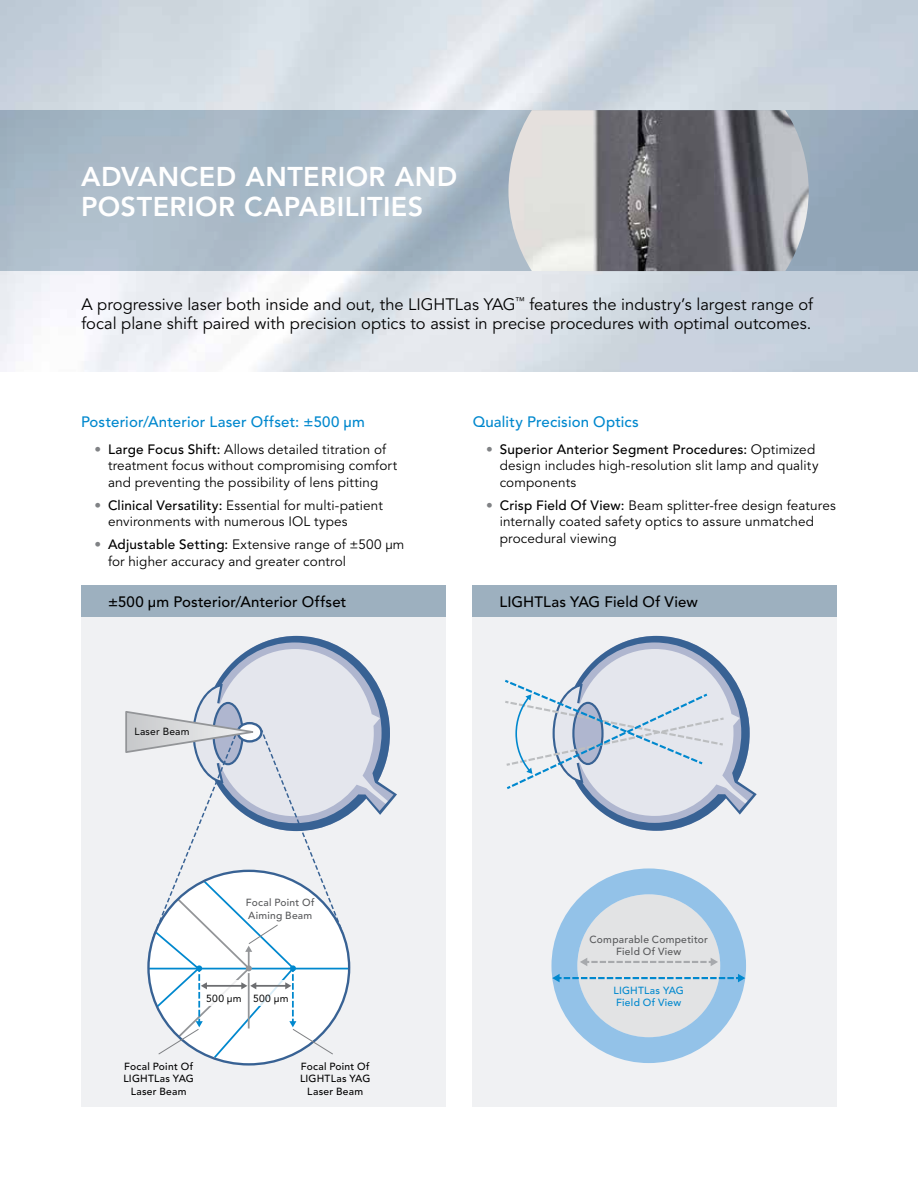
<style>
.page{position:relative;width:918px;height:1188px;background:#fff}
.page>*{position:absolute;margin:0;border:0;box-sizing:border-box;transform-origin:0 0}
.t1{font:800 27px/30px "Avenir";letter-spacing:.015em;color:#fff}
.t2{font:16.5px/19.5px "Avenir";color:#000}
.t3{font:500 15px "Avenir";letter-spacing:.01em;color:#0088ce}
.t4{font:500 15px "Avenir";letter-spacing:.01em;color:#000}
.t5{font:13.5px/16.5px "Avenir";letter-spacing:.01em;color:#000}
.t6{font:500 10.2px/12.3px "Avenir";letter-spacing:.025em;color:#000;text-align:center}
.t7{font:500 10.2px/12.3px "Avenir";letter-spacing:.025em;color:#58595b;text-align:center}
.t8{font:500 10.2px/12.3px "Avenir";letter-spacing:.02em;color:#0088ce}
.t9{font:10.2px "Avenir";letter-spacing:.025em;color:#000}
.s1{color:#808285}
.s2{font-weight:500}
</style>
<div class="page">
<svg style="left:81px;top:586px;width:365px;height:521px;fill:#f0f1f3"></svg>
<svg style="left:0;top:110px;width:918px;height:161px;background:#a7b8c6"></svg>
<img style="left:508px;top:110px;width:301px;height:161px">
<div style="left:472px;top:586px;width:365px;height:521px;background:#f0f1f3"></div>
<svg style="left:551px;top:868px;width:195px;height:195px"></svg>
<svg style="left:505px;top:636px;width:252px;height:195px"></svg>
<svg style="left:125px;top:636px;width:272px;height:424px"></svg>
<h1 class="t1" style="left:81px;top:161px;width:378px">ADVANCED ANTERIOR AND<br>POSTERIOR CAPABILITIES</h1>
<p class="t2" style="left:81px;top:295px;width:733px">A progressive laser both inside and out, the LIGHTLas YAG<sup>™</sup> features the industry’s largest range of focal plane shift paired with precision optics to assist in precise procedures with optimal outcomes.</p>
<p class="t3" style="left:81px;top:413px;width:285px">Posterior/Anterior Laser Offset: ±500 µm</p>
<p class="t5" style="left:108px;top:441px;width:291px;text-indent:-14px"><span class="s1">•</span> <span class="s2">Large Focus Shift:</span> Allows detailed titration of treatment focus without compromising comfort and preventing the possibility of lens pitting</p>
<p class="t5" style="left:108px;top:497px;width:276px;text-indent:-14px"><span class="s1">•</span> <span class="s2">Clinical Versatility:</span> Essential for multi-patient environments with numerous IOL types</p>
<p class="t5" style="left:108px;top:537px;width:298px;text-indent:-14px"><span class="s1">•</span> <span class="s2">Adjustable Setting:</span> Extensive range of ±500 µm for higher accuracy and greater control</p>
<p class="t4" style="left:108px;top:593px;width:240px">±500 µm Posterior/Anterior Offset</p>
<p class="t9" style="left:134px;top:726px;width:57px">Laser Beam</p>
<p class="t7" style="left:246px;top:897px;width:70px;text-align:left">Focal Point Of<br>Aiming Beam</p>
<p class="t9" style="left:206px;top:992px;width:84px">500 µm 500 µm</p>
<p class="t6" style="left:123px;top:1061px;width:72px">Focal Point Of<br>LIGHTLas YAG<br>Laser Beam</p>
<p class="t6" style="left:300px;top:1061px;width:72px">Focal Point Of<br>LIGHTLas YAG<br>Laser Beam</p>
<p class="t3" style="left:473px;top:413px;width:168px">Quality Precision Optics</p>
<p class="t5" style="left:500px;top:441px;width:320px;text-indent:-14px"><span class="s1">•</span> <span class="s2">Superior Anterior Segment Procedures:</span> Optimized design includes high-resolution slit lamp and quality components</p>
<p class="t5" style="left:500px;top:497px;width:338px;text-indent:-14px"><span class="s1">•</span> <span class="s2">Crisp Field Of View:</span> Beam splitter-free design features internally coated safety optics to assure unmatched procedural viewing</p>
<p class="t4" style="left:500px;top:593px;width:200px">LIGHTLas YAG Field Of View</p>
<p class="t7" style="left:589px;top:933px;width:120px">Comparable Competitor<br>Field Of View</p>
<p class="t8" style="left:614px;top:984px;width:72px">LIGHTLas YAG<br>Field Of View</p>
</div>
